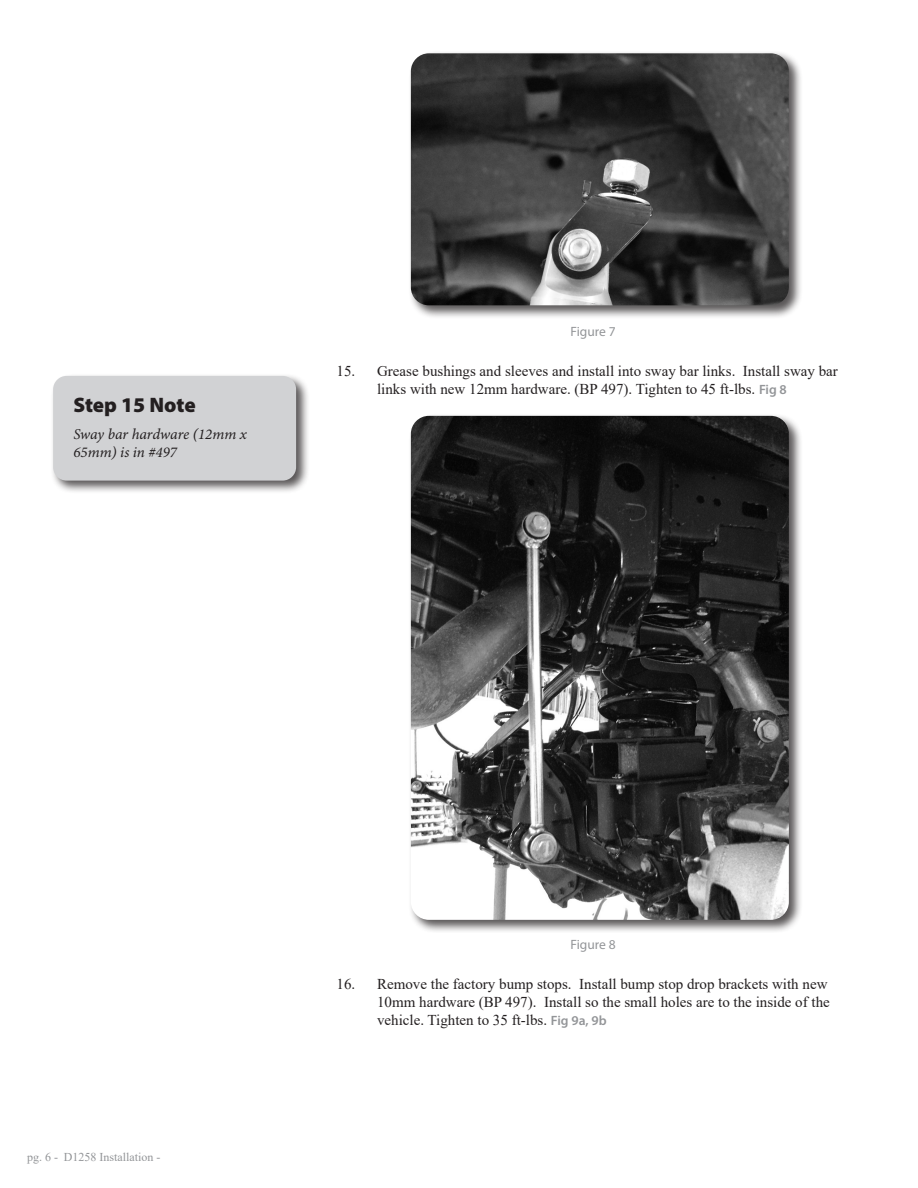
<style>
.page{position:relative;width:918px;height:1188px;background:#fff}
.page>*{position:absolute;margin:0;border:0;box-sizing:border-box;transform-origin:0 0}
.Headline{font:900 21px "Myriad Pro";letter-spacing:-.005em;color:#231f20}
.t1{font:15px/18px "Times New Roman";color:#231f20}
.Note{font:italic 15px/18px "Minion Variable Concept";color:#231f20}
.t2{font:13.5px "Myriad Pro";color:#939598}
.t3{font:12px "Times New Roman";color:#939598}
.s1{font-family:"Myriad Pro";font-weight:600;font-size:13.5px;color:#939598}
</style>
<div class="page">
<div style="left:408px;top:50px;width:394px;height:269px;background:#231f20;opacity:.75"></div>
<img style="left:411px;top:53px;width:378px;height:252px">
<div style="left:408px;top:413px;width:394px;height:521px;background:#231f20;opacity:.75"></div>
<img style="left:411px;top:416px;width:378px;height:504px">
<div style="left:50px;top:373px;width:260px;height:121px;background:#231f20;opacity:.75"></div>
<div style="left:53px;top:376px;width:243px;height:105px;background:#d1d2d4;border-radius:14px"></div>
<p class="Headline" style="left:73px;top:391px;width:124px">Step 15 Note</p>
<p class="Note" style="left:73px;top:425px;width:175px">Sway bar hardware (12mm x<br>65mm) is in #497</p>
<p class="t2" style="left:571px;top:323px;width:47px">Figure 7</p>
<p class="t1" style="left:377px;top:361px;width:462px;text-indent:-40px">15. Grease bushings and sleeves and install into sway bar links. Install sway bar links with new 12mm hardware. (BP 497). Tighten to 45 ft-lbs. <span class="s1">Fig 8</span></p>
<p class="t3" style="left:27px;top:1149px;width:135px">pg. 6 - D1258 Installation -</p>
<p class="t2" style="left:571px;top:936px;width:47px">Figure 8</p>
<p class="t1" style="left:377px;top:974px;width:454px;text-indent:-40px">16. Remove the factory bump stops. Install bump stop drop brackets with new<br>10mm hardware (BP 497). Install so the small holes are to the inside of the vehicle. Tighten to 35 ft-lbs. <span class="s1">Fig 9a, 9b</span></p>
</div>
